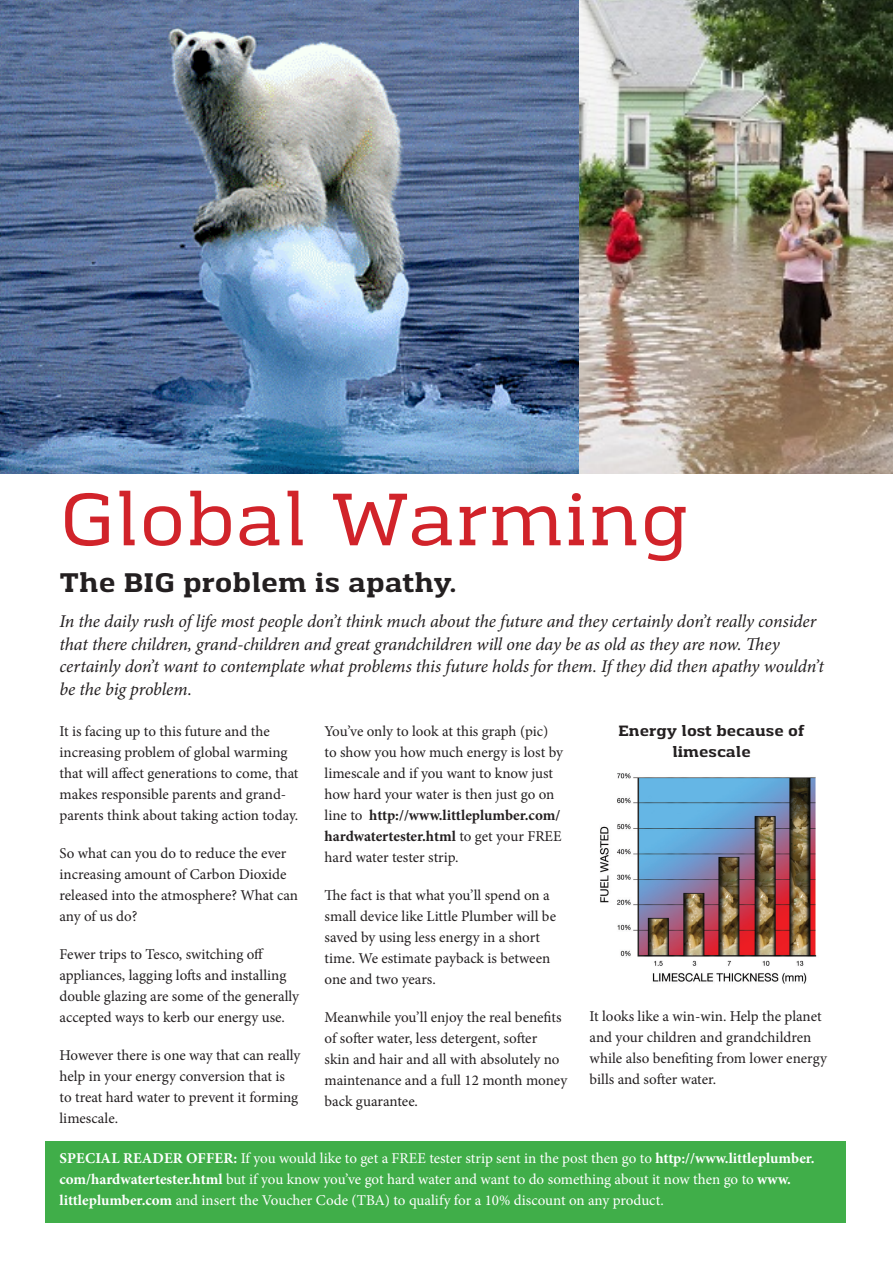
<style>
.page{position:relative;width:893px;height:1263px;background:#fff}
.page>*{position:absolute;margin:0;border:0;box-sizing:border-box;transform-origin:0 0}
.t1{font:75px "Chercher";color:#d1232a}
.t2{font:700 27px "Chercher";color:#231f20}
.t3{font:italic 18px/22.5px "Minion Pro";letter-spacing:-.01em;color:#231f20}
.t4{font:15px/21px "Minion Pro";letter-spacing:-.005em;color:#231f20}
.t5{font:15px/21px "Minion Pro";letter-spacing:-.005em;color:#fff}
.t6{font:700 15px/21px "Chercher";color:#231f20;text-align:center}
.s1{font-weight:700}
</style>
<div class="page">
<div style="left:46px;top:1141px;width:800px;height:81px;background:#40ae49"></div>
<img style="left:0;top:0;width:893px;height:473px">
<img style="left:599px;top:773px;width:218px;height:211px">
<p class="t1" style="left:60px;top:479px;width:632px">Global Warming</p>
<p class="t2" style="left:60px;top:568px;width:399px">The BIG problem is apathy.</p>
<p class="t3" style="left:60px;top:610px;width:766px">In the daily rush of life most people don’t think much about the future and they certainly don’t really consider that there children, grand-children and great grandchildren will one day be as old as they are now. They certainly don’t want to contemplate what problems this future holds for them. If they did then apathy wouldn’t be the big problem.</p>
<p class="t4" style="left:60px;top:721px;width:240px">It is facing up to this future and the increasing problem of global warming that will affect generations to come, that makes responsible parents and grand&shy;parents think about taking action today.</p>
<p class="t4" style="left:60px;top:843px;width:240px">So what can you do to reduce the ever increasing amount of Carbon Dioxide released into the atmosphere? What can any of us do?</p>
<p class="t4" style="left:60px;top:944px;width:241px">Fewer trips to Tesco, switching off appliances, lagging lofts and installing double glazing are some of the generally accepted ways to kerb our energy use.</p>
<p class="t4" style="left:60px;top:1045px;width:242px">However there is one way that can really help in your energy conversion that is to treat hard water to prevent it forming limescale.</p>
<p class="t6" style="left:618px;top:721px;width:188px">Energy lost because of limescale</p>
<p class="t4" style="left:325px;top:721px;width:240px">You’ve only to look at this graph (pic) to show you how much energy is lost by limescale and if you want to know just how hard your water is then just go on line to <span class="s1">http://www.littleplumber.com/ hardwatertester.html</span> to get your FREE hard water tester strip.</p>
<p class="t4" style="left:325px;top:885px;width:233px">The fact is that what you’ll spend on a small device like Little Plumber will be saved by using less energy in a short time. We estimate payback is between one and two years.</p>
<p class="t4" style="left:325px;top:1007px;width:244px">Meanwhile you’ll enjoy the real benefits of softer water, less detergent, softer<br>skin and hair and all with absolutely no maintenance and a full 12 month money back guarantee.</p>
<p class="t4" style="left:590px;top:1006px;width:239px">It looks like a win-win. Help the planet and your children and grandchildren while also benefiting from lower energy bills and softer water.</p>
<p class="t5" style="left:60px;top:1148px;width:757px"><span class="s1">SPECIAL READER OFFER:</span> If you would like to get a FREE tester strip sent in the post then go to <span class="s1">http://www.littleplumber. com/hardwatertester.html</span> but if you know you’ve got hard water and want to do something about it now then go to <span class="s1">www. littleplumber.com</span> and insert the Voucher Code (TBA) to qualify for a 10% discount on any product.</p>
</div>
